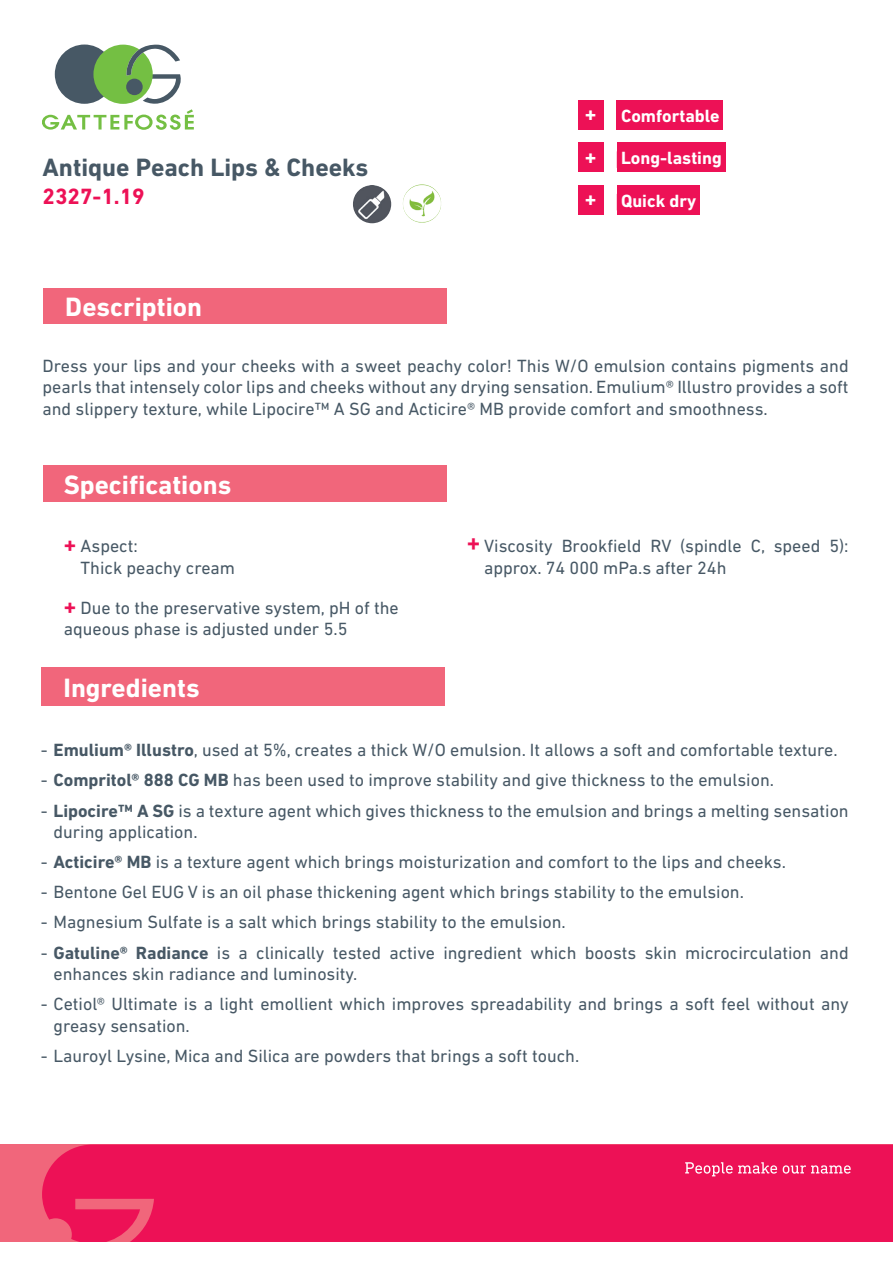
<style>
.page{position:relative;width:893px;height:1263px;background:#fff}
.page>*{position:absolute;margin:0;border:0;box-sizing:border-box;transform-origin:0 0}
.bloc_rouge_avec_text{font:700 27px "DIN Next LT Pro";color:#fff}
.titre_formule{font:700 25.5px "DIN Next LT Pro";color:#475865}
.numéro_formule{font:700 22.5px "DIN Next LT Pro";color:#ed1156}
.claims{font:700 21px "DIN Next LT Pro";color:#fff}
.texte_description{font:18px/21.6px "DIN Next LT Pro";color:#475865}
.texte_specifications{font:18px/21.6px "DIN Next LT Pro";color:#475865}
.claims-2{font:700 18px "DIN Next LT Pro";color:#fff}
.s1{font-weight:700;font-size:22.5px;color:#ed1156}
.s2{font-family:"Century Gothic";font-weight:700;font-size:22.5px;color:#ed1156}
.s3{font-weight:700}
</style>
<div class="page">
<svg style="left:3px;top:1144px;width:890px;height:98px;background:#ed1758"></svg>
<svg style="left:685px;top:1162px;width:166px;height:14px;background:#f1487d"></svg>
<svg style="left:43px;top:45px;width:151px;height:85px"></svg>
<div style="left:41px;top:668px;width:404px;height:38px;background:#f1667b"></div>
<div style="left:43px;top:465px;width:403px;height:37px;background:#f1667b"></div>
<div style="left:43px;top:288px;width:403px;height:35px;background:#f1667b"></div>
<div style="left:617px;top:100px;width:106px;height:30px;background:#ed1156"></div>
<div style="left:578px;top:100px;width:26px;height:30px;background:#ed1156"></div>
<div style="left:617px;top:142px;width:108px;height:30px;background:#ed1156"></div>
<div style="left:578px;top:142px;width:26px;height:30px;background:#ed1156"></div>
<div style="left:617px;top:185px;width:83px;height:30px;background:#ed1156"></div>
<div style="left:578px;top:185px;width:26px;height:30px;background:#ed1156"></div>
<img style="left:353px;top:185px;width:38px;height:38px;border-radius:19px">
<img style="left:403px;top:184px;width:38px;height:39px;border-radius:18px">
<p class="titre_formule" style="left:43px;top:153px;width:327px">Antique Peach Lips &amp; Cheeks</p>
<p class="numéro_formule" style="left:43px;top:183px;width:104px">2327-1.19</p>
<p class="claims" style="left:585px;top:102px;width:13px">+</p>
<p class="claims-2" style="left:621px;top:105px;width:100px">Comfortable</p>
<p class="claims" style="left:585px;top:144px;width:13px">+</p>
<p class="claims-2" style="left:621px;top:147px;width:102px">Long-lasting</p>
<p class="claims" style="left:585px;top:187px;width:13px">+</p>
<p class="claims-2" style="left:621px;top:190px;width:77px">Quick dry</p>
<p class="bloc_rouge_avec_text" style="left:65px;top:291px;width:138px">Description</p>
<p class="texte_description" style="left:43px;top:355px;width:808px;text-align:justify">Dress your lips and your cheeks with a sweet peachy color! This W/O emulsion contains pigments and pearls that intensely color lips and cheeks without any drying sensation. Emulium® Illustro provides a soft and slippery texture, while Lipocire™ A SG and Acticire® MB provide comfort and smoothness.</p>
<p class="bloc_rouge_avec_text" style="left:64px;top:469px;width:169px">Specifications</p>
<p class="texte_specifications" style="left:81px;top:535px;width:156px;text-indent:-17px"><span class="s1">+</span> Aspect:<br>Thick peachy cream</p>
<p class="texte_specifications" style="left:64px;top:597px;width:337px"><span class="s1">+</span> Due to the preservative system, pH of the aqueous phase is adjusted under 5.5</p>
<p class="bloc_rouge_avec_text" style="left:64px;top:672px;width:138px">Ingredients</p>
<p class="texte_description" style="left:484px;top:535px;width:366px;text-indent:-17px"><span class="s2">+</span> Viscosity Brookfield RV (spindle C, speed 5): approx. 74 000 mPa.s after 24h</p>
<p class="texte_description" style="left:41px;top:739px;width:798px">- <span class="s3">Emulium® Illustro</span>, used at 5%, creates a thick W/O emulsion. It allows a soft and comfortable texture.</p>
<p class="texte_description" style="left:41px;top:769px;width:735px">- <span class="s3">Compritol® 888 CG MB</span> has been used to improve stability and give thickness to the emulsion.</p>
<p class="texte_description" style="left:54px;top:799px;width:797px;text-indent:-13px">- <span class="s3">Lipocire™ A SG</span> is a texture agent which gives thickness to the emulsion and brings a melting sensation during application.</p>
<p class="texte_description" style="left:41px;top:851px;width:747px">- <span class="s3">Acticire® MB</span> is a texture agent which brings moisturization and comfort to the lips and cheeks.</p>
<p class="texte_description" style="left:41px;top:881px;width:705px">- Bentone Gel EUG V is an oil phase thickening agent which brings stability to the emulsion.</p>
<p class="texte_description" style="left:41px;top:911px;width:527px">- Magnesium Sulfate is a salt which brings stability to the emulsion.</p>
<p class="texte_description" style="left:54px;top:941px;width:797px;text-indent:-13px">- <span class="s3">Gatuline® Radiance</span> is a clinically tested active ingredient which boosts skin microcirculation and enhances skin radiance and luminosity.</p>
<p class="texte_description" style="left:54px;top:993px;width:797px;text-indent:-13px">- Cetiol® Ultimate is a light emollient which improves spreadability and brings a soft feel without any greasy sensation.</p>
<p class="texte_description" style="left:41px;top:1045px;width:540px">- Lauroyl Lysine, Mica and Silica are powders that brings a soft touch.</p>
</div>
